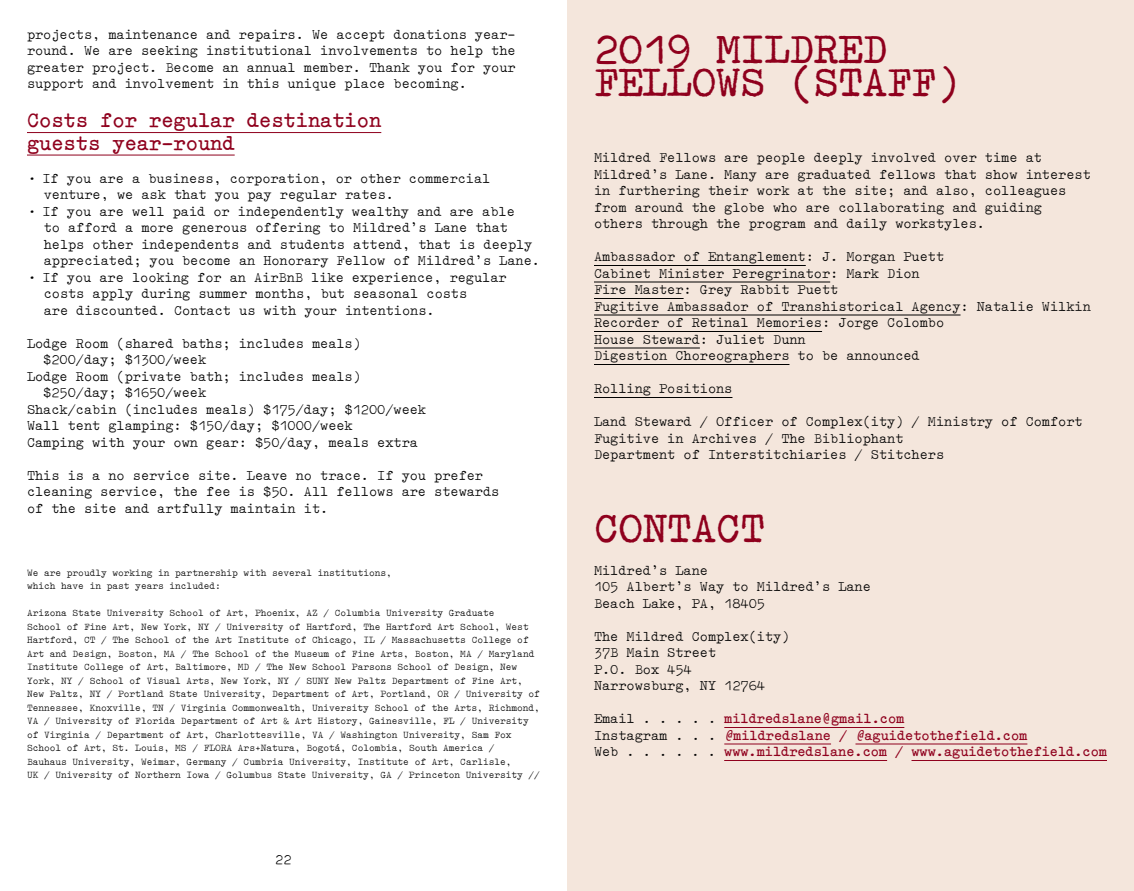
<style>
.page{position:relative;width:1134px;height:891px;background:#fff}
.page>*{position:absolute;margin:0;border:0;box-sizing:border-box;transform-origin:0 0}
.t1{font:800 45px/33px "Typewriter";color:#8f001d}
.t2{font:800 22.5px/22.5px "Typewriter";color:#8f001d}
.t3{font:15px/16.5px "Typewriter";color:#000}
.t4{font:800 15px/16.5px "Typewriter";color:#8f001d}
.t5{font:10.5px/13.5px "Typewriter";color:#000}
.s1{font-weight:400;color:#000}
.s2{font-family:"Courier";font-weight:400}
.s3{font-family:"Courier";font-weight:400;font-style:italic}
</style>
<div class="page">
<div style="left:567px;top:0;width:567px;height:891px;background:#f4e6dc"></div>
<hr style="left:27px;top:132px;width:354px;height:1px;background:#8f001d">
<hr style="left:27px;top:155px;width:208px;height:1px;background:#8f001d">
<hr style="left:594px;top:265px;width:212px;height:1px;background:#000">
<hr style="left:594px;top:282px;width:236px;height:1px;background:#000">
<hr style="left:594px;top:298px;width:90px;height:1px;background:#000">
<hr style="left:594px;top:315px;width:367px;height:1px;background:#000">
<hr style="left:594px;top:331px;width:228px;height:1px;background:#000">
<hr style="left:594px;top:348px;width:106px;height:1px;background:#000">
<hr style="left:594px;top:364px;width:195px;height:1px;background:#000">
<hr style="left:594px;top:397px;width:138px;height:1px;background:#000">
<hr style="left:724px;top:727px;width:180px;height:1px;background:#8f001d">
<hr style="left:724px;top:744px;width:107px;height:1px;background:#8f001d">
<hr style="left:855px;top:744px;width:172px;height:1px;background:#8f001d">
<hr style="left:724px;top:760px;width:163px;height:1px;background:#8f001d">
<hr style="left:912px;top:760px;width:195px;height:1px;background:#8f001d">
<p class="t3" style="left:27px;top:26px;width:490px;text-align:justify">projects, maintenance and repairs. We accept donations year&shy;round. We are seeking institutional involvements to help the greater project. Become an annual member. Thank you for your support and involvement in this unique place becoming.</p>
<h2 class="t2" style="left:27px;top:109px;width:356px">Costs for regular destination guests year-round</h2>
<p class="t3" style="left:44px;top:170px;width:448px;text-indent:-14px">• If you are a business, corporation, or other commercial venture, we ask that you pay regular rates.</p>
<p class="t3" style="left:44px;top:203px;width:498px;text-indent:-14px">• If you are well paid or independently wealthy and are able<br>to afford a more generous offering to Mildred’s Lane that helps other independents and students attend, that is deeply appreciated; you become an Honorary Fellow of Mildred’s Lane.</p>
<p class="t3" style="left:44px;top:269px;width:464px;text-indent:-14px">• If you are looking for an AirBnB like experience, regular costs apply during summer months, but seasonal costs<br>are discounted. Contact us with your intentions.</p>
<p class="t3" style="left:27px;top:335px;width:335px">Lodge Room (shared baths; includes meals)</p>
<p class="t3" style="left:43px;top:352px;width:164px">$200/day; $1300/week</p>
<p class="t3" style="left:27px;top:368px;width:335px">Lodge Room (private bath; includes meals)</p>
<p class="t3" style="left:43px;top:385px;width:164px">$250/day; $1650/week</p>
<p class="t3" style="left:27px;top:401px;width:401px">Shack/cabin (includes meals) $175/day; $1200/week</p>
<p class="t3" style="left:27px;top:418px;width:327px">Wall tent glamping: $150/day; $1000/week</p>
<p class="t3" style="left:27px;top:434px;width:392px">Camping with your own gear: $50/day, meals extra</p>
<p class="t3" style="left:27px;top:467px;width:474px">This is a no service site. Leave no trace. If you prefer cleaning service, the fee is $50. All fellows are stewards of the site and artfully maintain it.</p>
<p class="t5" style="left:27px;top:566px;width:366px">We are proudly working in partnership with several institutions, which have in past years included:</p>
<p class="t5" style="left:27px;top:606px;width:514px">Arizona State University School of Art, Phoenix, AZ / Columbia University Graduate<br>School of Fine Art, New York, NY / University of Hartford, The Hartford Art School, West Hartford, CT / The School of the Art Institute of Chicago, IL / Massachusetts College of Art and Design, Boston, MA / The School of the Museum of Fine Arts, Boston, MA / Maryland Institute College of Art, Baltimore, MD / The New School Parsons School of Design, New York, NY / School of Visual Arts, New York, NY / SUNY New Paltz Department of Fine Art, New Paltz, NY / Portland State University, Department of Art, Portland, OR / University of Tennessee, Knoxville, TN / Virginia Commonwealth, University School of the Arts, Richmond, VA / University of Florida Department of Art &amp; Art History, Gainesville, FL / University of Virginia / Department of Art, Charlottesville, VA / Washington University, Sam Fox School of Art, St. Louis, MS / FLORA Ars+Natura, Bogotá, Colombia, South America /<br>Bauhaus University, Weimar, Germany / Cumbria University, Institute of Art, Carlisle,<br>UK / University of Northern Iowa / Golumbus State University, GA / Princeton University //</p>
<p class="t3" style="left:275px;top:851px;width:18px">22</p>
<h1 class="t1" style="left:594px;top:32px;width:368px">2019 MILDRED<br>FELLOWS (STAFF)</h1>
<p class="t3" style="left:594px;top:149px;width:498px">Mildred Fellows are people deeply involved over time at Mildred’s Lane. Many are graduated fellows that show interest in furthering their work at the site; and also, colleagues from around the globe who are collaborating and guiding others through the program and daily workstyles.</p>
<p class="t3" style="left:594px;top:248px;width:498px">Ambassador of Entanglement: J. Morgan Puett<br>Cabinet Minister Peregrinator: Mark Dion<br>Fire Master: Grey Rabbit Puett<br>Fugitive Ambassador of Transhistorical Agency: Natalie Wilkin Recorder of Retinal Memories: Jorge Colombo<br>House Steward: Juliet Dunn<br>Digestion Choreographers to be announced</p>
<p class="t3" style="left:594px;top:380px;width:140px">Rolling Positions</p>
<p class="t3" style="left:594px;top:413px;width:490px">Land Steward / Officer of Complex(ity) / Ministry of Comfort<br>Fugitive in Archives / The Bibliophant<br>Department of Interstitchiaries / Stitchers</p>
<h1 class="t1" style="left:594px;top:511px;width:173px">CONTACT</h1>
<p class="t3" style="left:594px;top:562px;width:278px">Mildred’s Lane<br>105 Albert’s Way to Mildred’s Lane<br>Beach Lake, PA, 18405</p>
<p class="t3" style="left:594px;top:628px;width:197px">The Mildred Complex(ity)<br>37B Main Street<br>P.O. Box 454<br>Narrowsburg, NY 12764</p>
<p class="t4" style="left:594px;top:710px;width:515px"><span class="s1">Email . . . . .</span> mildredslane<span class="s2">@</span>gmail.com<br><span class="s1">Instagram . . .</span> <span class="s3">@</span>mildredslane / <span class="s3">@</span>aguidetothefield.com<br><span class="s1">Web . . . . . .</span> www.mildredslane.com / www.aguidetothefield.com</p>
</div>
